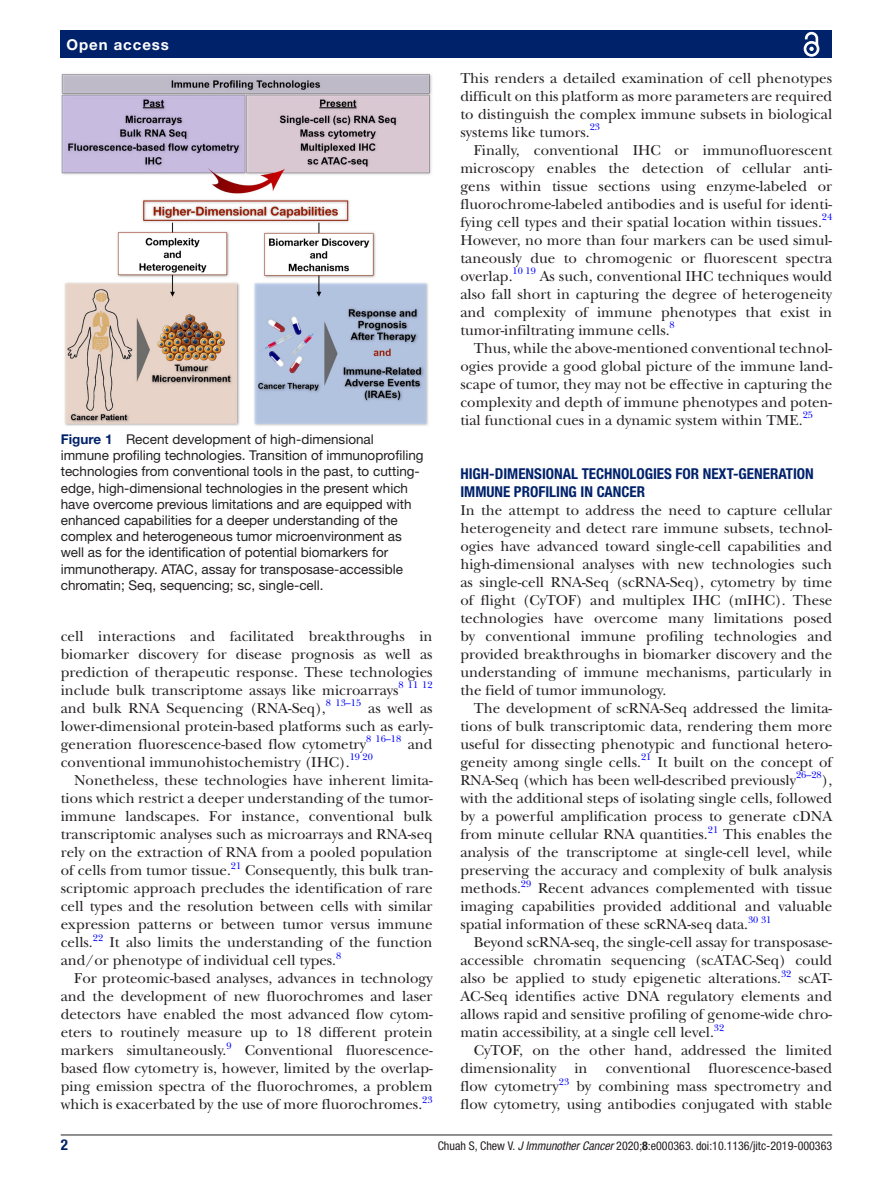
<style>
.page{position:relative;width:893px;height:1191px;background:#fff}
.page>*{position:absolute;margin:0;border:0;box-sizing:border-box;transform-origin:0 0}
.t1{font:15px/18px "New Baskerville";color:#231f20;text-align:justify}
.t2{font:700 condensed 15px/18px "Helvetica Neue LT Std";color:#00226b}
.t3{font:700 15px "Helvetica Neue LT Std";letter-spacing:.065em;color:#fff}
.t4{font:13.5px/16.2px "Helvetica Neue LT Std";color:#231f20}
.t5{font:condensed 12px "Helvetica Neue LT Std";color:#231f20}
.t6{font:9.9px "New Baskerville";color:#00f}
.s1{font-weight:700;color:#00226b}
.s2{font-style:italic}
.s3{font-weight:700}
</style>
<div class="page">
<hr style="left:61px;top:1134px;width:771px;height:1px;background:#231f20">
<div style="left:61px;top:31px;width:771px;height:27px;background:#00226b"></div>
<svg style="left:803px;top:31px;width:17px;height:26px"></svg>
<img style="left:61px;top:73px;width:371px;height:353px">
<p class="t3" style="left:66px;top:35px;width:104px">Open access</p>
<p class="t4" style="left:61px;top:431px;width:364px"><span class="s1">Figure 1</span> Recent development of high-dimensional immune profiling technologies. Transition of immunoprofiling technologies from conventional tools in the past, to cutting&shy;edge, high-dimensional technologies in the present which have overcome previous limitations and are equipped with enhanced capabilities for a deeper understanding of the complex and heterogeneous tumor microenvironment as well as for the identification of potential biomarkers for immunotherapy. ATAC, assay for transposase-accessible chromatin; Seq, sequencing; sc, single-cell.</p>
<p class="t1" style="left:61px;top:627px;width:373px">cell interactions and facilitated breakthroughs in biomarker discovery for disease prognosis as well as prediction of therapeutic response. These technologies include bulk transcriptome assays like microarrays</p>
<p class="t6" style="left:399px;top:679px;width:35px">8 11 12</p>
<p class="t1" style="left:61px;top:699px;width:267px">and bulk RNA Sequencing (RNA-Seq),</p>
<p class="t6" style="left:326px;top:697px;width:37px">8 13–15</p>
<p class="t1" style="left:61px;top:699px;width:373px;text-indent:307px">as well as lower-dimensional protein-based platforms such as early&shy;generation fluorescence-based flow cytometry</p>
<p class="t6" style="left:366px;top:733px;width:37px">8 16–18</p>
<p class="t1" style="left:408px;top:735px;width:26px">and</p>
<p class="t1" style="left:61px;top:753px;width:290px">conventional immunohistochemistry (IHC).</p>
<p class="t6" style="left:350px;top:751px;width:25px">19 20</p>
<p class="t1" style="left:61px;top:771px;width:373px;text-indent:14px">Nonetheless, these technologies have inherent limita&shy;tions which restrict a deeper understanding of the tumor&shy;immune landscapes. For instance, conventional bulk transcriptomic analyses such as microarrays and RNA-seq rely on the extraction of RNA from a pooled population of cells from tumor tissue.</p>
<p class="t6" style="left:231px;top:859px;width:12px">21</p>
<p class="t1" style="left:61px;top:861px;width:373px;text-indent:185px">Consequently, this bulk tran&shy;scriptomic approach precludes the identification of rare cell types and the resolution between cells with similar expression patterns or between tumor versus immune cells.</p>
<p class="t6" style="left:93px;top:931px;width:12px">22</p>
<p class="t1" style="left:61px;top:933px;width:373px;text-indent:49px">It also limits the understanding of the function and/or phenotype of individual cell types.</p>
<p class="t6" style="left:336px;top:949px;width:7px">8</p>
<p class="t1" style="left:61px;top:969px;width:373px;text-indent:14px">For proteomic-based analyses, advances in technology and the development of new fluorochromes and laser detectors have enabled the most advanced flow cytom&shy;eters to routinely measure up to 18 different protein markers simultaneously.</p>
<p class="t6" style="left:226px;top:1039px;width:7px">9</p>
<p class="t1" style="left:61px;top:1041px;width:373px;text-indent:184px">Conventional fluorescence&shy;based flow cytometry is, however, limited by the overlap&shy;ping emission spectra of the fluorochromes, a problem which is exacerbated by the use of more fluorochromes.</p>
<p class="t6" style="left:422px;top:1093px;width:12px">23</p>
<p class="t1" style="left:460px;top:69px;width:373px">This renders a detailed examination of cell phenotypes difficult on this platform as more parameters are required to distinguish the complex immune subsets in biological systems like tumors.</p>
<p class="t6" style="left:590px;top:121px;width:12px">23</p>
<p class="t1" style="left:460px;top:141px;width:373px;text-indent:14px">Finally, conventional IHC or immunofluorescent microscopy enables the detection of cellular anti&shy;gens within tissue sections using enzyme-labeled or fluorochrome-labeled antibodies and is useful for identi&shy;fying cell types and their spatial location within tissues.</p>
<p class="t6" style="left:822px;top:211px;width:12px">24</p>
<p class="t1" style="left:460px;top:231px;width:373px">However, no more than four markers can be used simul&shy;taneously due to chromogenic or fluorescent spectra overlap.</p>
<p class="t6" style="left:513px;top:265px;width:25px">10 19</p>
<p class="t1" style="left:460px;top:267px;width:373px;text-indent:79px">As such, conventional IHC techniques would also fall short in capturing the degree of heterogeneity and complexity of immune phenotypes that exist in tumor-infiltrating immune cells.</p>
<p class="t6" style="left:670px;top:319px;width:7px">8</p>
<p class="t1" style="left:460px;top:339px;width:373px;text-indent:14px">Thus, while the above-mentioned conventional technol&shy;ogies provide a good global picture of the immune land&shy;scape of tumor, they may not be effective in capturing the complexity and depth of immune phenotypes and poten&shy;tial functional cues in a dynamic system within TME.</p>
<p class="t6" style="left:803px;top:409px;width:12px">25</p>
<p class="t2" style="left:460px;top:464px;width:355px">HIGH-DIMENSIONAL TECHNOLOGIES FOR NEXT-GENERATION<br>IMMUNE PROFILING IN CANCER</p>
<p class="t1" style="left:460px;top:501px;width:373px">In the attempt to address the need to capture cellular heterogeneity and detect rare immune subsets, technol&shy;ogies have advanced toward single-cell capabilities and high-dimensional analyses with new technologies such as single-cell RNA-Seq (scRNA-Seq), cytometry by time of flight (CyTOF) and multiplex IHC (mIHC). These technologies have overcome many limitations posed by conventional immune profiling technologies and provided breakthroughs in biomarker discovery and the understanding of immune mechanisms, particularly in the field of tumor immunology.</p>
<p class="t1" style="left:460px;top:699px;width:373px;text-indent:14px">The development of scRNA-Seq addressed the limita&shy;tions of bulk transcriptomic data, rendering them more useful for dissecting phenotypic and functional hetero&shy;geneity among single cells.</p>
<p class="t6" style="left:641px;top:751px;width:12px">21</p>
<p class="t1" style="left:460px;top:753px;width:373px;text-indent:197px">It built on the concept of<br>RNA-Seq (which has been well-described previously</p>
<p class="t6" style="left:796px;top:769px;width:27px">26–28</p>
<p class="t1" style="left:460px;top:771px;width:373px;text-indent:361px">), with the additional steps of isolating single cells, followed by a powerful amplification process to generate cDNA from minute cellular RNA quantities.<sup>21</sup> This enables the analysis of the transcriptome at single-cell level, while preserving the accuracy and complexity of bulk analysis methods.</p>
<p class="t6" style="left:521px;top:877px;width:12px">29</p>
<p class="t1" style="left:460px;top:879px;width:373px;text-indent:78px">Recent advances complemented with tissue imaging capabilities provided additional and valuable spatial information of these scRNA-seq data.</p>
<p class="t6" style="left:748px;top:913px;width:25px">30 31</p>
<p class="t1" style="left:460px;top:933px;width:373px;text-indent:14px">Beyond scRNA-seq, the single-cell assay for transposase&shy;accessible chromatin sequencing (scATAC-Seq) could also be applied to study epigenetic alterations.</p>
<p class="t6" style="left:781px;top:967px;width:12px">32</p>
<p class="t1" style="left:460px;top:969px;width:373px;text-indent:338px">scAT-AC-Seq identifies active DNA regulatory elements and allows rapid and sensitive profiling of genome-wide chro&shy;matin accessibility, at a single cell level.</p>
<p class="t6" style="left:714px;top:1021px;width:12px">32</p>
<p class="t1" style="left:460px;top:1041px;width:373px;text-indent:14px">CyTOF, on the other hand, addressed the limited dimensionality in conventional fluorescence-based flow cytometry</p>
<p class="t6" style="left:559px;top:1075px;width:12px">23</p>
<p class="t1" style="left:460px;top:1077px;width:373px;text-align:right">by combining mass spectrometry and<br>flow cytometry, using antibodies conjugated with stable</p>
<p class="t2" style="left:61px;top:1135px;width:9px">2</p>
<p class="t5" style="left:438px;top:1138px;width:396px">Chuah S, Chew V. <span class="s2">J Immunother Cancer</span> 2020;<span class="s3">8</span>:e000363. doi:10.1136/jitc-2019-000363</p>
</div>
